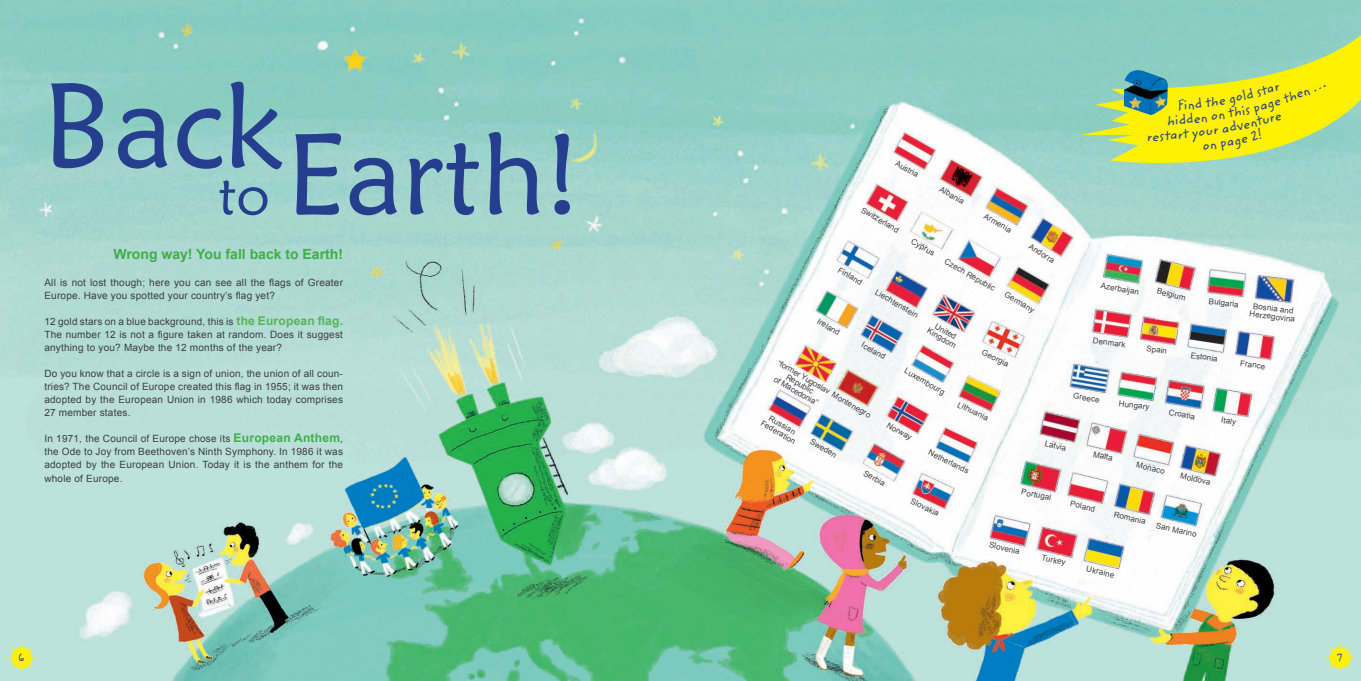
<style>
.page{position:relative;width:1361px;height:681px;background:#fff}
.page>*{position:absolute;margin:0;border:0;box-sizing:border-box;transform-origin:0 0}
.t1{font:115px "Maiandra GD";color:#253f8e}
.t2{font:700 14px "Arial";color:#40ae49}
.t3{font:11px "Flik";color:#253f8e}
.t4{font:10px/13px "Arial";letter-spacing:.02em;color:#3e3e3f;text-align:justify}
.t5{font:8px/8px "Arial";color:#3e3e3f;text-align:center}
.s1{font-size:55px}
.s2{font-weight:700;font-size:12px;color:#56b455}
.s3{font-weight:700;font-size:12px;color:#40ae49}
</style>
<div class="page">
<img style="left:0;top:0;width:1361px;height:680px">
<svg style="left:1080px;top:0;width:281px;height:193px;background:#a1d4a7"></svg>
<img style="left:1124px;top:70px;width:44px;height:45px">
<svg style="left:1325px;top:643px;width:29px;height:29px"></svg>
<hr style="left:7px;top:657px;width:30px;height:1px;background:#fff101">
<svg style="left:10px;top:643px;width:24px;height:29px"></svg>
<svg style="left:1148px;top:84px;width:178px;height:67px;background:#ede813"></svg>
<h1 class="t1" style="left:43px;top:104px;width:539px"><sup>Back</sup><span class="s1">to</span> Earth!</h1>
<h2 class="t2" style="left:114px;top:244px;width:231px">Wrong way! You fall back to Earth!</h2>
<p class="t4" style="left:44px;top:276px;width:300px">All is not lost though; here you can see all the flags of Greater<br>Europe. Have you spotted your country’s flag yet?</p>
<p class="t4" style="left:44px;top:315px;width:300px">12 gold stars on a blue background, this is <span class="s2">the European flag.<br></span>The number 12 is not a figure taken at random. Does it suggest anything to you? Maybe the 12 months of the year?</p>
<p class="t4" style="left:44px;top:367px;width:300px">Do you know that a circle is a sign of union, the union of all coun&shy;tries? The Council of Europe created this flag in 1955; it was then adopted by the European Union in 1986 which today comprises 27 member states.</p>
<p class="t4" style="left:44px;top:432px;width:300px">In 1971, the Council of Europe chose its <span class="s3">European Anthem</span>, the Ode to Joy from Beethoven’s Ninth Symphony. In 1986 it was adopted by the European Union. Today it is the anthem for the whole of Europe.</p>
<p class="t5" style="left:898px;top:159px;width:27px;rotate:30deg">Austria</p>
<p class="t5" style="left:864px;top:206px;width:44px;rotate:30deg">Switzerland</p>
<p class="t5" style="left:840px;top:266px;width:28px;rotate:30deg">Finland</p>
<p class="t5" style="left:820px;top:317px;width:26px;rotate:30deg">Ireland</p>
<p class="t5" style="left:864px;top:340px;width:28px;rotate:30deg">Iceland</p>
<p class="t5" style="left:907px;top:366px;width:47px;rotate:30deg">Luxembourg</p>
<p class="t5" style="left:889px;top:420px;width:29px;rotate:30deg">Norway</p>
<p class="t5" style="left:942px;top:185px;width:29px;rotate:30deg">Albania</p>
<p class="t5" style="left:986px;top:212px;width:32px;rotate:30deg">Armenia</p>
<p class="t5" style="left:947px;top:257px;width:59px;rotate:30deg">Czech Republic</p>
<p class="t5" style="left:934px;top:319px;width:34px;rotate:30deg">United<br>Kingdom</p>
<p class="t5" style="left:914px;top:237px;width:27px;rotate:30deg">Cyprus</p>
<p class="t5" style="left:878px;top:288px;width:50px;rotate:30deg">Liechtenstein</p>
<p class="t5" style="left:1031px;top:242px;width:30px;rotate:32deg">Andorra</p>
<p class="t5" style="left:1102px;top:281px;width:40px;rotate:10deg">Azerbaijan</p>
<p class="t5" style="left:1158px;top:286px;width:31px;rotate:15deg">Belgium</p>
<p class="t5" style="left:1007px;top:290px;width:35px;rotate:30deg">Germany</p>
<p class="t5" style="left:984px;top:348px;width:30px;rotate:26deg">Georgia</p>
<p class="t5" style="left:1209px;top:297px;width:31px;rotate:7deg">Bulgaria</p>
<p class="t5" style="left:1251px;top:301px;width:47px;rotate:7deg">Bosnia and<br>Herzegovina</p>
<p class="t5" style="left:1093px;top:336px;width:34px;rotate:8deg">Denmark</p>
<p class="t5" style="left:1147px;top:344px;width:22px;rotate:8deg">Spain</p>
<p class="t5" style="left:1191px;top:351px;width:29px;rotate:8deg">Estonia</p>
<p class="t5" style="left:782px;top:355px;width:61px;line-height:16px;rotate:30deg">“former Yugoslav of Macedonia”</p>
<p class="t5" style="left:1241px;top:359px;width:27px;rotate:8deg">France</p>
<p class="t5" style="left:788px;top:372px;width:32px;rotate:30deg">Republic</p>
<p class="t5" style="left:767px;top:411px;width:40px;rotate:30deg">Russian<br>Federation</p>
<p class="t5" style="left:834px;top:390px;width:45px;rotate:30deg">Montenegro</p>
<p class="t5" style="left:1074px;top:391px;width:28px;rotate:10deg">Greece</p>
<p class="t5" style="left:1119px;top:399px;width:32px;rotate:8deg">Hungary</p>
<p class="t5" style="left:960px;top:400px;width:35px;rotate:26deg">Lithuania</p>
<p class="t5" style="left:930px;top:448px;width:45px;rotate:26deg">Netherlands</p>
<p class="t5" style="left:1169px;top:408px;width:28px;rotate:9deg">Croatia</p>
<p class="t5" style="left:1222px;top:415px;width:16px;rotate:10deg">Italy</p>
<p class="t5" style="left:813px;top:437px;width:31px;rotate:30deg">Sweden</p>
<p class="t5" style="left:1045px;top:439px;width:23px;rotate:12deg">Latvia</p>
<p class="t5" style="left:1022px;top:487px;width:32px;rotate:12deg">Portugal</p>
<p class="t5" style="left:1094px;top:450px;width:21px;rotate:12deg">Malta</p>
<p class="t5" style="left:1137px;top:460px;width:30px;rotate:13deg">Monaco</p>
<p class="t5" style="left:866px;top:468px;width:25px;rotate:30deg">Serbia</p>
<p class="t5" style="left:1181px;top:471px;width:32px;rotate:13deg">Moldova</p>
<p class="t5" style="left:913px;top:496px;width:32px;rotate:26deg">Slovakia</p>
<p class="t5" style="left:1071px;top:499px;width:27px;rotate:12deg">Poland</p>
<p class="t5" style="left:1115px;top:510px;width:34px;rotate:13deg">Romania</p>
<p class="t5" style="left:1157px;top:521px;width:43px;rotate:13deg">San Marino</p>
<p class="t5" style="left:990px;top:540px;width:33px;rotate:13deg">Slovenia</p>
<p class="t5" style="left:1042px;top:553px;width:26px;rotate:13deg">Turkey</p>
<p class="t5" style="left:1087px;top:564px;width:30px;rotate:13deg">Ukraine</p>
<p class="t3" style="left:18px;top:649px;width:7px">6</p>
<p class="t3" style="left:1337px;top:649px;width:7px">7</p>
</div>
